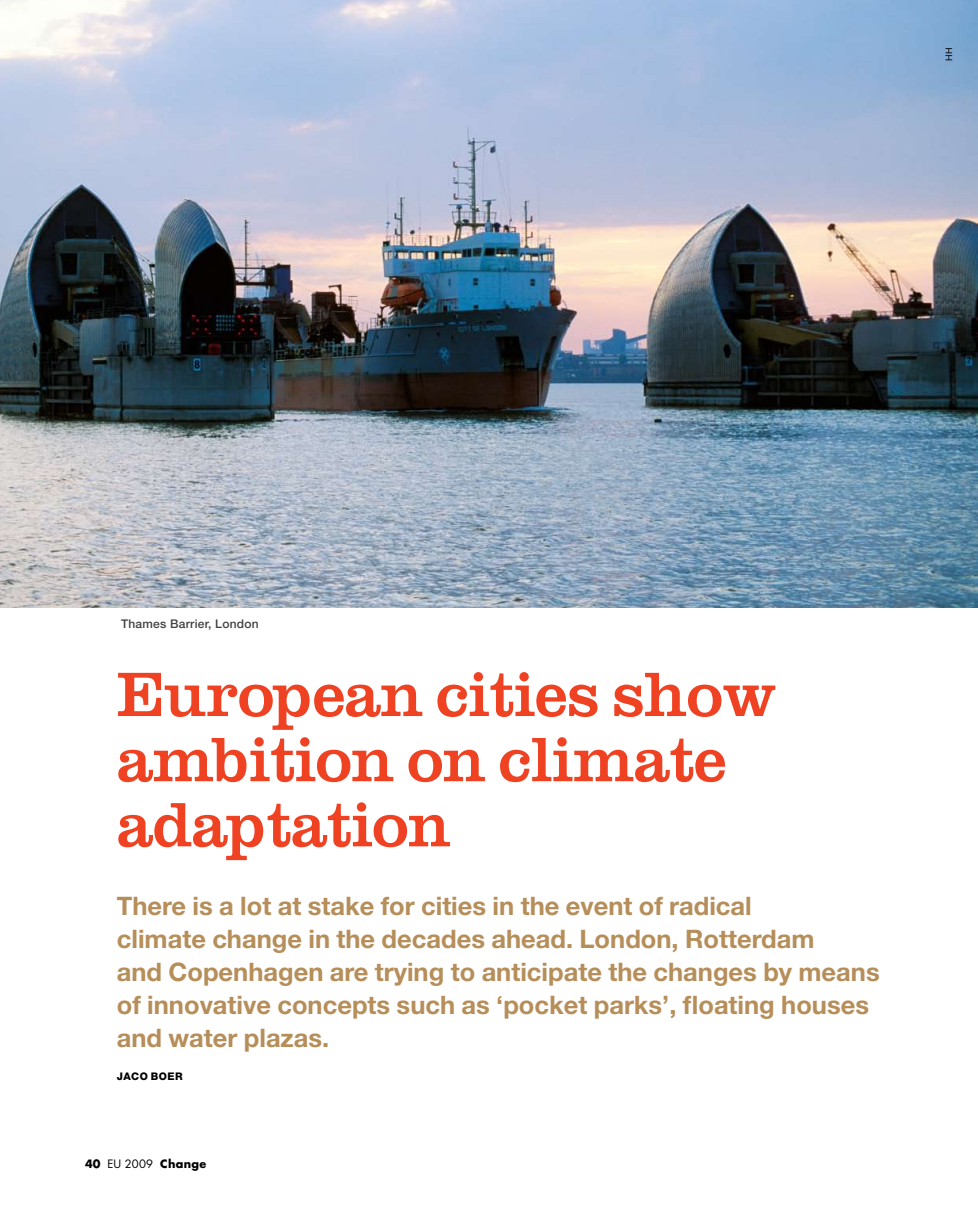
<style>
.page{position:relative;width:978px;height:1212px;background:#fff}
.page>*{position:absolute;margin:0;border:0;box-sizing:border-box;transform-origin:0 0}
.t1{font:65.1px/65.1px "Clarendon LT Std";letter-spacing:-.01em;color:#ef4223}
.t2{font:700 25.5px/33px "Helvetica Neue";color:#b68e5a}
.t3{font:500 12px "Helvetica Neue";letter-spacing:.02em;color:#414142}
.t4{font:11.25px "Futura";letter-spacing:.01em;color:#000}
.t5{font:700 11.25px "Futura";color:#000}
.t6{font:800 10.5px "Helvetica Neue";color:#000}
.t7{font:9px "Helvetica Neue";color:#000}
.s1{font-weight:700}
</style>
<div class="page">
<img style="left:0;top:0;width:978px;height:608px">
<p class="t7" style="left:944px;top:61px;width:13px;rotate:-90deg">hh</p>
<p class="t3" style="left:121px;top:616px;width:139px">Thames Barrier, London</p>
<h1 class="t1" style="left:117px;top:662px;width:661px">European cities show ambition on climate adaptation</h1>
<p class="t2" style="left:117px;top:889px;width:764px">There is a lot at stake for cities in the event of radical<br>climate change in the decades ahead. London, Rotterdam<br>and Copenhagen are trying to anticipate the changes by means of innovative concepts such as ‘pocket parks’, floating houses and water plazas.</p>
<p class="t6" style="left:117px;top:1070px;width:67px">JACO BOER</p>
<p class="t5" style="left:85px;top:1156px;width:17px">40</p>
<p class="t4" style="left:107px;top:1156px;width:100px">EU 2009 <span class="s1">Change</span></p>
</div>
